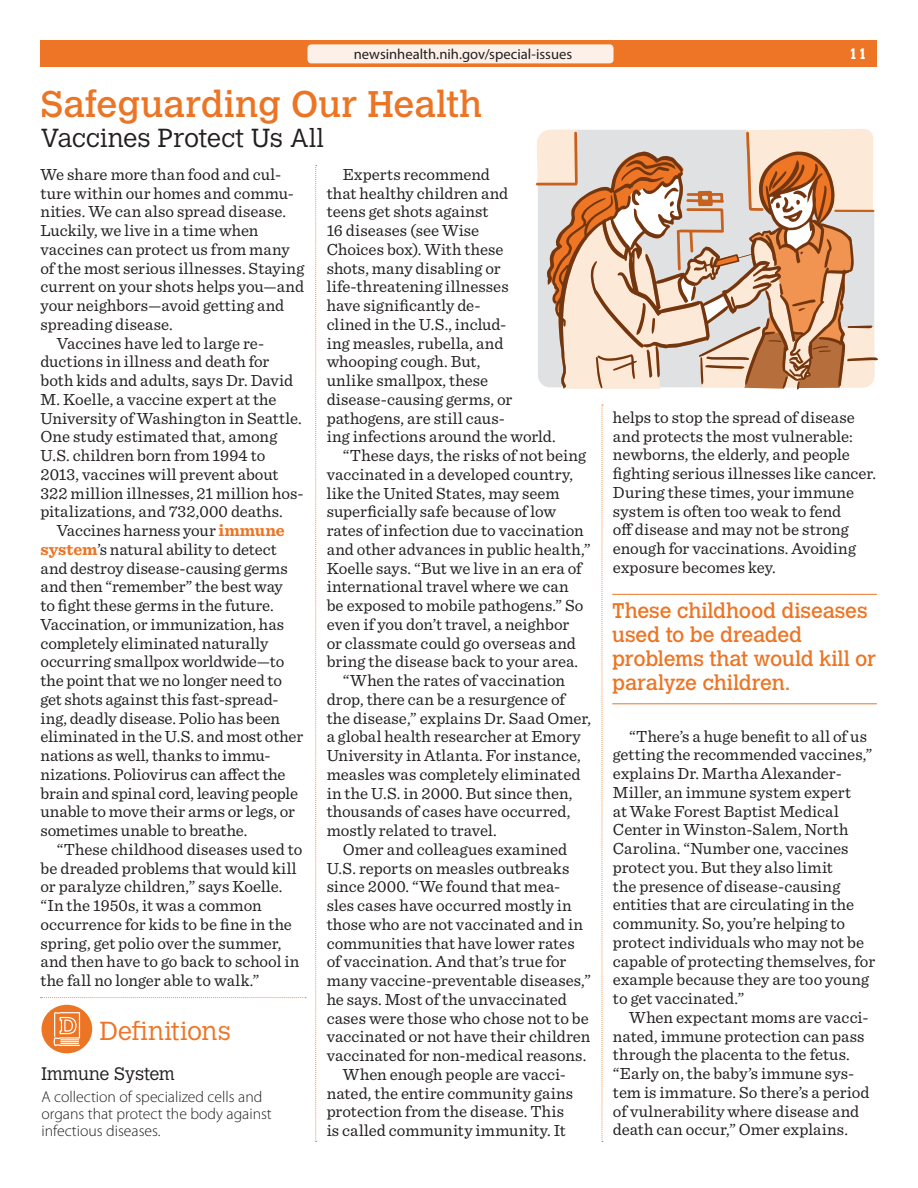
<style>
.page{position:relative;width:918px;height:1188px;background:#fff}
.page>*{position:absolute;margin:0;border:0;box-sizing:border-box;transform-origin:0 0}
.t1{font:36.75px "Calvert MT Std";color:#ec7525}
.t2{font:300 25.8px "Calvert MT Std";color:#231f20}
.sidebar_H1{font:300 25.8px "Calvert MT Std";letter-spacing:.005em;color:#ec7525}
.Q{font:21px/24px "Calvert MT Std";letter-spacing:-.01em;color:#ec7525}
.sidebar_H2{font:300 18px "Calvert MT Std";letter-spacing:-.01em;color:#231f20}
.P_first_paragraph{font:16.8px/18.8px "Sentinel";color:#231f20}
.sidebar_P{font:300 15.75px/17.2px "Myriad Pro";color:#231f20}
.t3{font:700 15px "Calvert MT Std";color:#fff}
.t4{font:14.7px "Myriad Pro";color:#231f20}
.s1{font-weight:700;color:#ec7525}
</style>
<div class="page">
<div style="left:40px;top:40px;width:838px;height:27px;background:#ed7525"></div>
<div style="left:308px;top:44px;width:306px;height:19px;background:#fdf0e8;border-radius:4px"></div>
<svg style="left:315px;top:165px;width:2px;height:977px"></svg>
<svg style="left:602px;top:405px;width:1px;height:737px"></svg>
<svg style="left:536px;top:129px;width:342px;height:261px;background:#dbbca6"></svg>
<svg style="left:40px;top:997px;width:266px;height:1px"></svg>
<div style="left:41px;top:1005px;width:51px;height:48px;background:#ec7525;border-radius:50%"></div>
<svg style="left:53px;top:1012px;width:28px;height:34px"></svg>
<hr style="left:612px;top:594px;width:265px;height:1px;background:#ec7525">
<hr style="left:612px;top:703px;width:265px;height:1px;background:#ec7525">
<p class="t4" style="left:354px;top:45px;width:220px">newsinhealth.nih.gov/special-issues</p>
<p class="t3" style="left:849px;top:45px;width:20px">11</p>
<h1 class="t1" style="left:41px;top:83px;width:443px">Safeguarding Our Health</h1>
<h2 class="t2" style="left:41px;top:124px;width:284px">Vaccines Protect Us All</h2>
<p class="P_first_paragraph" style="left:40px;top:164px;width:265px">We share more than food and cul&shy;ture within our homes and commu&shy;nities. We can also spread disease.<br>Luckily, we live in a time when vaccines can protect us from many of the most serious illnesses. Staying current on your shots helps you—and your neighbors—avoid getting and spreading disease.</p>
<p class="P_first_paragraph" style="left:40px;top:333px;width:265px;text-indent:16px">Vaccines have led to large re&shy;ductions in illness and death for both kids and adults, says Dr. David M. Koelle, a vaccine expert at the University of Washington in Seattle.<br>One study estimated that, among U.S. children born from 1994 to 2013, vaccines will prevent about 322 million illnesses, 21 million hos&shy;pitalizations, and 732,000 deaths.</p>
<p class="P_first_paragraph" style="left:40px;top:520px;width:264px;text-indent:16px">Vaccines harness your <span class="s1">immune system</span>’s natural ability to detect and destroy disease-causing germs and then “remember” the best way<br>to fight these germs in the future.<br>Vaccination, or immunization, has completely eliminated naturally occurring smallpox worldwide—to the point that we no longer need to get shots against this fast-spread&shy;ing, deadly disease. Polio has been eliminated in the U.S. and most other nations as well, thanks to immu&shy;nizations. Poliovirus can affect the brain and spinal cord, leaving people unable to move their arms or legs, or sometimes unable to breathe.</p>
<p class="P_first_paragraph" style="left:40px;top:839px;width:263px;text-indent:16px">“These childhood diseases used to be dreaded problems that would kill or paralyze children,” says Koelle. “In the 1950s, it was a common occurrence for kids to be fine in the spring, get polio over the summer, and then have to go back to school in the fall no longer able to walk.”</p>
<p class="sidebar_H1" style="left:100px;top:1016px;width:133px">Definitions</p>
<p class="sidebar_H2" style="left:41px;top:1064px;width:135px">Immune System</p>
<p class="sidebar_P" style="left:41px;top:1088px;width:232px">A collection of specialized cells and organs that protect the body against infectious diseases.</p>
<p class="P_first_paragraph" style="left:327px;top:164px;width:230px;text-indent:16px">Experts recommend<br>that healthy children and<br>teens get shots against<br>16 diseases (see Wise<br>Choices box). With these<br>shots, many disabling or life-threatening illnesses<br>have significantly de-<br>clined in the U.S., includ-<br>ing measles, rubella, and whooping cough. But,<br>unlike smallpox, these disease-causing germs, or pathogens, are still caus-<br>ing infections around the world.</p>
<p class="P_first_paragraph" style="left:327px;top:445px;width:266px;text-indent:16px">“These days, the risks of not being vaccinated in a developed country, like the United States, may seem superficially safe because of low rates of infection due to vaccination and other advances in public health,” Koelle says. “But we live in an era of international travel where we can<br>be exposed to mobile pathogens.” So even if you don’t travel, a neighbor<br>or classmate could go overseas and bring the disease back to your area.</p>
<p class="P_first_paragraph" style="left:327px;top:670px;width:266px;text-indent:16px">“When the rates of vaccination drop, there can be a resurgence of the disease,” explains Dr. Saad Omer, a global health researcher at Emory University in Atlanta. For instance, measles was completely eliminated in the U.S. in 2000. But since then, thousands of cases have occurred, mostly related to travel.</p>
<p class="P_first_paragraph" style="left:327px;top:839px;width:266px;text-indent:16px">Omer and colleagues examined U.S. reports on measles outbreaks since 2000. “We found that mea&shy;sles cases have occurred mostly in those who are not vaccinated and in communities that have lower rates of vaccination. And that’s true for many vaccine-preventable diseases,” he says. Most of the unvaccinated cases were those who chose not to be vaccinated or not have their children vaccinated for non-medical reasons.</p>
<p class="P_first_paragraph" style="left:327px;top:1064px;width:248px;text-align:center">When enough people are vacci&shy;nated, the entire community gains protection from the disease. This is called community immunity. It</p>
<p class="P_first_paragraph" style="left:613px;top:407px;width:265px">helps to stop the spread of disease and protects the most vulnerable: newborns, the elderly, and people fighting serious illnesses like cancer.<br>During these times, your immune system is often too weak to fend<br>off disease and may not be strong enough for vaccinations. Avoiding exposure becomes key.</p>
<p class="Q" style="left:612px;top:599px;width:265px">These childhood diseases used to be dreaded problems that would kill or paralyze children.</p>
<p class="P_first_paragraph" style="left:613px;top:726px;width:264px;text-indent:16px">“There’s a huge benefit to all of us getting the recommended vaccines,” explains Dr. Martha Alexander-<br>Miller, an immune system expert<br>at Wake Forest Baptist Medical<br>Center in Winston-Salem, North<br>Carolina. “Number one, vaccines protect you. But they also limit<br>the presence of disease-causing entities that are circulating in the community. So, you’re helping to protect individuals who may not be capable of protecting themselves, for example because they are too young to get vaccinated.”</p>
<p class="P_first_paragraph" style="left:613px;top:1007px;width:258px;text-indent:16px">When expectant moms are vacci&shy;nated, immune protection can pass through the placenta to the fetus. “Early on, the baby’s immune sys&shy;tem is immature. So there’s a period of vulnerability where disease and death can occur,” Omer explains.</p>
</div>
